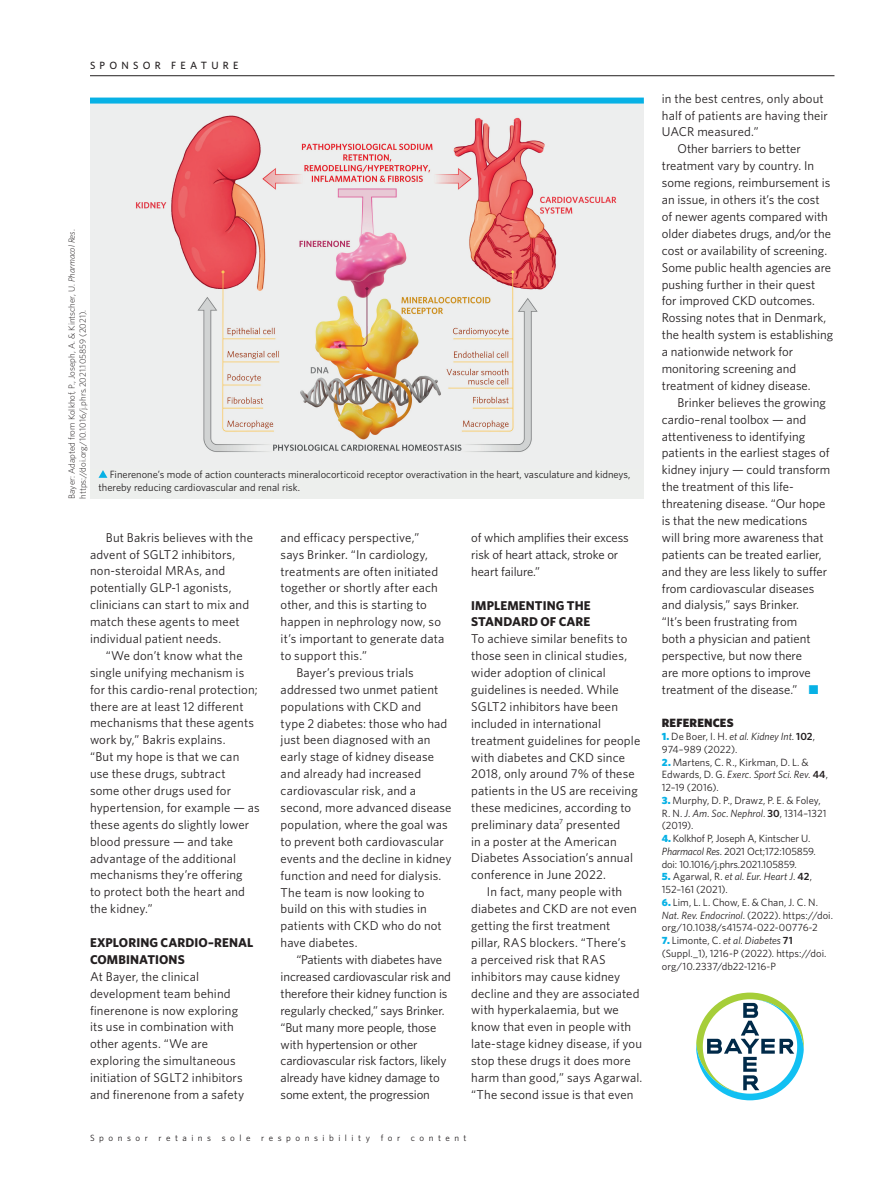
<style>
.page{position:relative;width:893px;height:1187px;background:#fff}
.page>*{position:absolute;margin:0;border:0;box-sizing:border-box;transform-origin:0 0}
.t1{font:12.75px/17px "Whitney";letter-spacing:.005em;color:#231f20}
.t2{font:700 12.75px/17px "Whitney";letter-spacing:.005em;color:#231f20}
.t3{font:900 12px "Whitney";letter-spacing:.015em;color:#231f20}
.t4{font:10.5px/12.8px "Whitney";color:#231f20}
.t5{font:500 10.5px "Whitney";letter-spacing:.405em;color:#231f20}
.t6{font:300 9px/10.8px "Whitney";color:#231f20}
.t7{font:9px "Whitney";letter-spacing:.5em;color:#231f20}
.s1{font-style:italic}
.s2{color:#07b1e5}
.s3{font-weight:900;color:#07b1e5}
.s4{font-weight:600}
</style>
<div class="page">
<hr style="left:90px;top:75px;width:744px;height:1px;background:#231f20">
<img style="left:90px;top:104px;width:554px;height:365px">
<div style="left:90px;top:469px;width:554px;height:30px;background:#edefed"></div>
<svg style="left:99px;top:470px;width:8px;height:8px"></svg>
<svg style="left:696px;top:992px;width:108px;height:108px"></svg>
<div style="left:90px;top:98px;width:554px;height:6px;background:#07b1e5"></div>
<p class="t5" style="left:90px;top:59px;width:150px">SPONSOR FEATURE</p>
<p class="t6" style="left:66px;top:499px;width:271px;rotate:-90deg">Bayer: Adapted from Kolkhof, P., Joseph, A. &amp; Kintscher, U. <span class="s1">Pharmacol Res</span>. https://doi.org/10.1016/j.phrs.2021.105859 (2021).</p>
<p class="t4" style="left:99px;top:467px;width:533px;line-height:13.5px;text-indent:11px">Finerenone’s mode of action counteracts mineralocorticoid receptor overactivation in the heart, vasculature and kidneys, thereby reducing cardiovascular and renal risk.</p>
<p class="t1" style="left:90px;top:528px;width:164px;text-indent:16px">But Bakris believes with the advent of SGLT2 inhibitors, non-steroidal MRAs, and potentially GLP-1 agonists, clinicians can start to mix and match these agents to meet individual patient needs.</p>
<p class="t1" style="left:90px;top:646px;width:171px;text-indent:16px">“We don’t know what the single unifying mechanism is for this cardio-renal protection; there are at least 12 different mechanisms that these agents work by,” Bakris explains.<br>“But my hope is that we can use these drugs, subtract<br>some other drugs used for hypertension, for example — as these agents do slightly lower blood pressure — and take advantage of the additional mechanisms they’re offering<br>to protect both the heart and the kidney.”</p>
<p class="t2" style="left:90px;top:933px;width:165px">EXPLORING CARDIO–RENAL<br>COMBINATIONS</p>
<p class="t1" style="left:90px;top:967px;width:156px">At Bayer, the clinical development team behind finerenone is now exploring its use in combination with other agents. “We are exploring the simultaneous initiation of SGLT2 inhibitors and finerenone from a safety</p>
<p class="t1" style="left:281px;top:528px;width:140px">and efficacy perspective,”</p>
<p class="t1" style="left:281px;top:545px;width:149px">says Brinker. “In cardiology,</p>
<p class="t1" style="left:281px;top:562px;width:159px">treatments are often initiated</p>
<p class="t1" style="left:281px;top:579px;width:159px">together or shortly after each</p>
<p class="t1" style="left:281px;top:596px;width:148px">other, and this is starting to</p>
<p class="t1" style="left:281px;top:613px;width:162px">happen in nephrology now, so</p>
<p class="t1" style="left:281px;top:630px;width:165px">it’s important to generate data</p>
<p class="t1" style="left:281px;top:646px;width:88px">to support this.”</p>
<p class="t1" style="left:296px;top:663px;width:119px">Bayer’s previous trials</p>
<p class="t1" style="left:281px;top:680px;width:159px">addressed two unmet patient</p>
<p class="t1" style="left:281px;top:697px;width:142px">populations with CKD and</p>
<p class="t1" style="left:281px;top:714px;width:168px">type 2 diabetes: those who had</p>
<p class="t1" style="left:281px;top:731px;width:151px">just been diagnosed with an</p>
<p class="t1" style="left:281px;top:748px;width:155px">early stage of kidney disease</p>
<p class="t1" style="left:281px;top:765px;width:142px">and already had increased</p>
<p class="t1" style="left:281px;top:781px;width:137px">cardiovascular risk, and a</p>
<p class="t1" style="left:281px;top:798px;width:172px">second, more advanced disease</p>
<p class="t1" style="left:281px;top:815px;width:169px">population, where the goal was</p>
<p class="t1" style="left:281px;top:832px;width:165px">to prevent both cardiovascular</p>
<p class="t1" style="left:281px;top:849px;width:172px">events and the decline in kidney</p>
<p class="t1" style="left:281px;top:866px;width:162px">function and need for dialysis.</p>
<p class="t1" style="left:281px;top:883px;width:145px">The team is now looking to</p>
<p class="t1" style="left:281px;top:900px;width:148px">build on this with studies in</p>
<p class="t1" style="left:281px;top:917px;width:163px">patients with CKD who do not</p>
<p class="t1" style="left:281px;top:933px;width:79px">have diabetes.</p>
<p class="t1" style="left:296px;top:950px;width:147px">“Patients with diabetes have</p>
<p class="t1" style="left:281px;top:967px;width:172px">increased cardiovascular risk and</p>
<p class="t1" style="left:281px;top:984px;width:168px">therefore their kidney function is</p>
<p class="t1" style="left:281px;top:1001px;width:165px">regularly checked,” says Brinker.</p>
<p class="t1" style="left:281px;top:1018px;width:157px">“But many more people, those</p>
<p class="t1" style="left:281px;top:1035px;width:139px">with hypertension or other</p>
<p class="t1" style="left:281px;top:1052px;width:167px">cardiovascular risk factors, likely</p>
<p class="t1" style="left:281px;top:1068px;width:161px">already have kidney damage to</p>
<p class="t1" style="left:281px;top:1085px;width:151px">some extent, the progression</p>
<p class="t1" style="left:471px;top:528px;width:159px">of which amplifies their excess risk of heart attack, stroke or heart failure.”</p>
<p class="t2" style="left:471px;top:596px;width:121px">IMPLEMENTING THE<br>STANDARD OF CARE</p>
<p class="t1" style="left:471px;top:630px;width:171px">To achieve similar benefits to those seen in clinical studies, wider adoption of clinical guidelines is needed. While<br>SGLT2 inhibitors have been included in international treatment guidelines for people with diabetes and CKD since<br>2018, only around 7% of these patients in the US are receiving these medicines, according to preliminary data<sup>7</sup> presented<br>in a poster at the American<br>Diabetes Association’s annual conference in June 2022.</p>
<p class="t1" style="left:471px;top:882px;width:173px;text-indent:16px">In fact, many people with diabetes and CKD are not even getting the first treatment pillar, RAS blockers. “There’s<br>a perceived risk that RAS inhibitors may cause kidney decline and they are associated with hyperkalaemia, but we know that even in people with late-stage kidney disease, if you stop these drugs it does more harm than good,” says Agarwal. “The second issue is that even</p>
<p class="t7" style="left:90px;top:1131px;width:378px">Sponsor retains sole responsibility for content</p>
<p class="t1" style="left:662px;top:89px;width:163px">in the best centres, only about</p>
<p class="t1" style="left:662px;top:106px;width:168px">half of patients are having their</p>
<p class="t1" style="left:662px;top:123px;width:98px">UACR measured.”</p>
<p class="t1" style="left:678px;top:140px;width:125px">Other barriers to better</p>
<p class="t1" style="left:662px;top:157px;width:154px">treatment vary by country. In</p>
<p class="t1" style="left:662px;top:174px;width:170px">some regions, reimbursement is</p>
<p class="t1" style="left:662px;top:191px;width:159px">an issue, in others it’s the cost</p>
<p class="t1" style="left:662px;top:208px;width:168px">of newer agents compared with</p>
<p class="t1" style="left:662px;top:224px;width:171px">older diabetes drugs, and/or the</p>
<p class="t1" style="left:662px;top:241px;width:167px">cost or availability of screening.</p>
<p class="t1" style="left:662px;top:258px;width:171px">Some public health agencies are</p>
<p class="t1" style="left:662px;top:275px;width:155px">pushing further in their quest</p>
<p class="t1" style="left:662px;top:292px;width:154px">for improved CKD outcomes.</p>
<p class="t1" style="left:662px;top:309px;width:166px">Rossing notes that in Denmark,</p>
<p class="t1" style="left:662px;top:326px;width:173px">the health system is establishing</p>
<p class="t1" style="left:662px;top:343px;width:133px">a nationwide network for</p>
<p class="t1" style="left:662px;top:360px;width:136px">monitoring screening and</p>
<p class="t1" style="left:662px;top:376px;width:150px">treatment of kidney disease.</p>
<p class="t1" style="left:678px;top:393px;width:150px">Brinker believes the growing</p>
<p class="t1" style="left:662px;top:410px;width:146px">cardio–renal toolbox — and</p>
<p class="t1" style="left:662px;top:427px;width:145px">attentiveness to identifying</p>
<p class="t1" style="left:662px;top:444px;width:169px">patients in the earliest stages of</p>
<p class="t1" style="left:662px;top:461px;width:170px">kidney injury — could transform</p>
<p class="t1" style="left:662px;top:478px;width:133px">the treatment of this life-</p>
<p class="t1" style="left:662px;top:495px;width:165px">threatening disease. “Our hope</p>
<p class="t1" style="left:662px;top:511px;width:147px">is that the new medications</p>
<p class="t1" style="left:662px;top:528px;width:163px">will bring more awareness that</p>
<p class="t1" style="left:662px;top:545px;width:161px">patients can be treated earlier,</p>
<p class="t1" style="left:662px;top:562px;width:167px">and they are less likely to suffer</p>
<p class="t1" style="left:662px;top:579px;width:154px">from cardiovascular diseases</p>
<p class="t1" style="left:662px;top:596px;width:139px">and dialysis,” says Brinker.</p>
<p class="t1" style="left:662px;top:613px;width:137px">“It’s been frustrating from</p>
<p class="t1" style="left:662px;top:630px;width:150px">both a physician and patient</p>
<p class="t1" style="left:662px;top:646px;width:142px">perspective, but now there</p>
<p class="t1" style="left:662px;top:663px;width:151px">are more options to improve</p>
<p class="t1" style="left:662px;top:680px;width:158px">treatment of the disease.” <span class="s2">■</span></p>
<p class="t3" style="left:662px;top:715px;width:73px">REFERENCES</p>
<p class="t4" style="left:662px;top:729px;width:155px"><span class="s3">1.</span> De Boer, I. H. <span class="s1">et al. Kidney Int</span>. <span class="s4">102</span>,<br>974–989 (2022).</p>
<p class="t4" style="left:662px;top:755px;width:168px"><span class="s3">2.</span> Martens, C. R., Kirkman, D. L. &amp;<br>Edwards, D. G. <span class="s1">Exerc. Sport Sci. Rev</span>. <span class="s4">44</span>,<br>12–19 (2016).</p>
<p class="t4" style="left:662px;top:793px;width:166px"><span class="s3">3.</span> Murphy, D. P., Drawz, P. E. &amp; Foley,<br>R. N. <span class="s1">J. Am. Soc. Nephrol</span>. <span class="s4">30</span>, 1314–1321 (2019).</p>
<p class="t4" style="left:662px;top:831px;width:156px"><span class="s3">4.</span> Kolkhof P, Joseph A, Kintscher U.<br><span class="s1">Pharmacol Res</span>. 2021 Oct;172:105859. doi: 10.1016/j.phrs.2021.105859.</p>
<p class="t4" style="left:662px;top:870px;width:152px"><span class="s3">5.</span> Agarwal, R. <span class="s1">et al. Eur. Heart J</span>. <span class="s4">42</span>,<br>152–161 (2021).</p>
<p class="t4" style="left:662px;top:895px;width:173px"><span class="s3">6.</span> Lim, L. L. Chow, E. &amp; Chan, J. C. N.<br><span class="s1">Nat. Rev. Endocrinol</span>. (2022). https://doi. org/10.1038/s41574-022-00776-2</p>
<p class="t4" style="left:662px;top:933px;width:166px"><span class="s3">7.</span> Limonte, C. <span class="s1">et al. Diabetes</span> <span class="s4">71 </span>(Suppl._1), 1216-P (2022). https://doi. org/10.2337/db22-1216-P</p>
</div>
